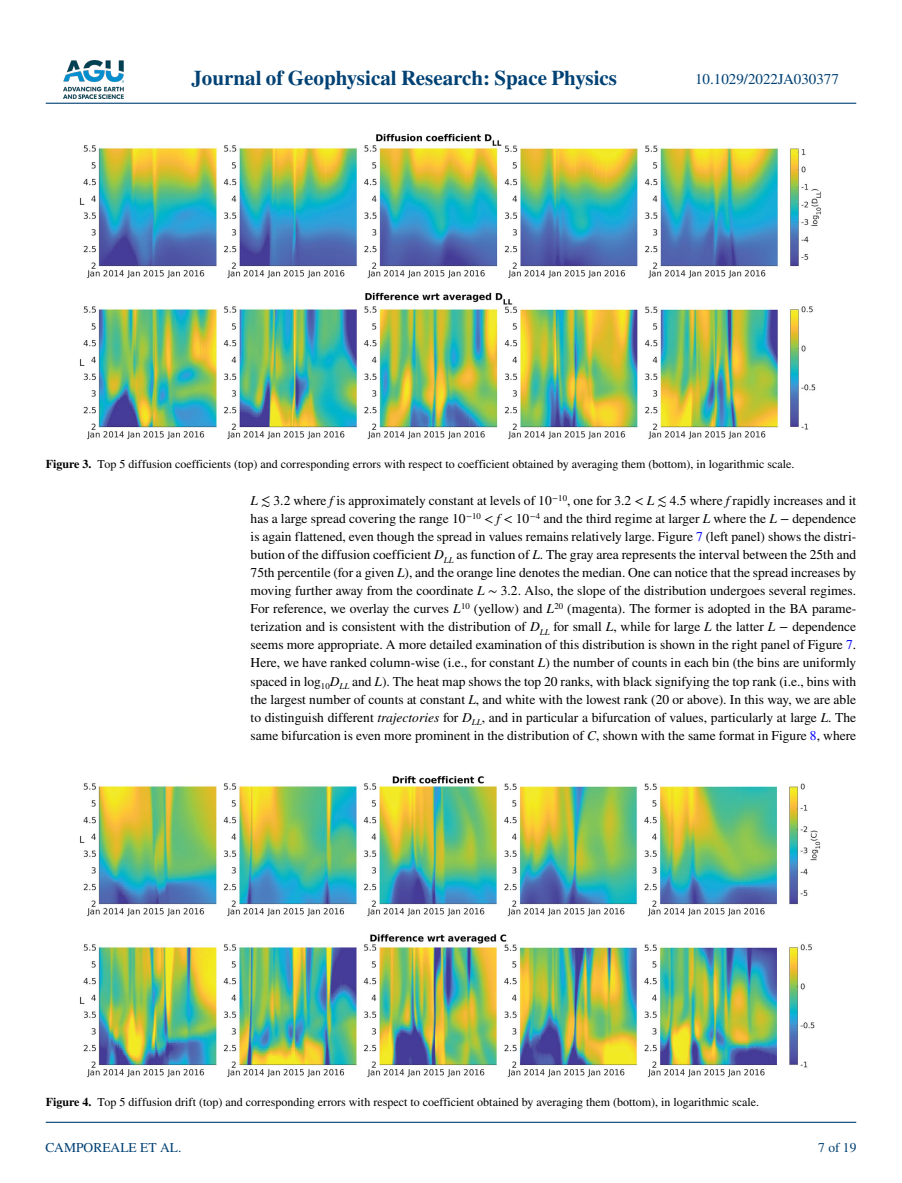
<style>
.page{position:relative;width:902px;height:1183px;background:#fff}
.page>*{position:absolute;margin:0;border:0;box-sizing:border-box;transform-origin:0 0}
.t1{font:700 21px "STIX";color:#004174}
.t2{font:15px "STIX";color:#004174}
.t3{font:13.5px/18px "STIX";color:#000;text-align:justify}
.t4{font:13.5px "STIX";color:#004174}
.t5{font:12px "STIX";color:#000}
.s1{font-weight:700}
.s2{font-style:italic}
.s3{color:#00f}
</style>
<div class="page">
<img style="left:63px;top:60px;width:60px;height:39px">
<hr style="left:46px;top:103px;width:810px;height:1px;background:#004174">
<hr style="left:46px;top:1121px;width:810px;height:1px;background:#004174">
<img style="left:79px;top:134px;width:742px;height:305px">
<img style="left:80px;top:776px;width:740px;height:301px">
<h1 class="t1" style="left:191px;top:66px;width:427px">Journal of Geophysical Research: Space Physics</h1>
<p class="t2" style="left:695px;top:69px;width:145px">10.1029/2022JA030377</p>
<p class="t5" style="left:46px;top:456px;width:750px"><span class="s1">Figure 3.</span> Top 5 diffusion coefficients (top) and corresponding errors with respect to coefficient obtained by averaging them (bottom), in logarithmic scale.</p>
<p class="t3" style="left:250px;top:492px;width:607px"><span class="s2">L</span> ≲ 3.2 where <span class="s2">f</span> is approximately constant at levels of 10<sup>−10</sup>, one for 3.2 &lt; <span class="s2">L</span> ≲ 4.5 where <span class="s2">f</span> rapidly increases and it has a large spread covering the range 10<sup>−10</sup> &lt; <span class="s2">f</span> &lt; 10<sup>−4</sup> and the third regime at larger <span class="s2">L</span> where the <span class="s2">L</span> − dependence is again flattened, even though the spread in values remains relatively large. Figure <span class="s3">7</span> (left panel) shows the distri&shy;bution of the diffusion coefficient <span class="s2">D</span><sub>LL</sub> as function of <span class="s2">L</span>. The gray area represents the interval between the 25th and 75th percentile (for a given <span class="s2">L</span>), and the orange line denotes the median. One can notice that the spread increases by moving further away from the coordinate <span class="s2">L</span> ∼ 3.2. Also, the slope of the distribution undergoes several regimes.<br>For reference, we overlay the curves <span class="s2">L</span><sup>10</sup> (yellow) and <span class="s2">L</span><sup>20</sup> (magenta). The former is adopted in the BA parame&shy;terization and is consistent with the distribution of <span class="s2">D</span><sub>LL</sub> for small <span class="s2">L</span>, while for large <span class="s2">L</span> the latter <span class="s2">L</span> − dependence seems more appropriate. A more detailed examination of this distribution is shown in the right panel of Figure <span class="s3">7</span>.<br>Here, we have ranked column-wise (i.e., for constant <span class="s2">L</span>) the number of counts in each bin (the bins are uniformly spaced in log<sub>10</sub><span class="s2">D</span><sub>LL</sub> and <span class="s2">L</span>). The heat map shows the top 20 ranks, with black signifying the top rank (i.e., bins with the largest number of counts at constant <span class="s2">L</span>, and white with the lowest rank (20 or above). In this way, we are able to distinguish different <span class="s2">trajectories</span> for <span class="s2">D</span><sub>LL</sub>, and in particular a bifurcation of values, particularly at large <span class="s2">L</span>. The same bifurcation is even more prominent in the distribution of <span class="s2">C</span>, shown with the same format in Figure <span class="s3">8</span>, where</p>
<p class="t5" style="left:46px;top:1093px;width:714px"><span class="s1">Figure 4.</span> Top 5 diffusion drift (top) and corresponding errors with respect to coefficient obtained by averaging them (bottom), in logarithmic scale.</p>
<p class="t4" style="left:45px;top:1138px;width:137px">CAMPOREALE ET AL.</p>
<p class="t4" style="left:818px;top:1138px;width:40px">7 of 19</p>
</div>
